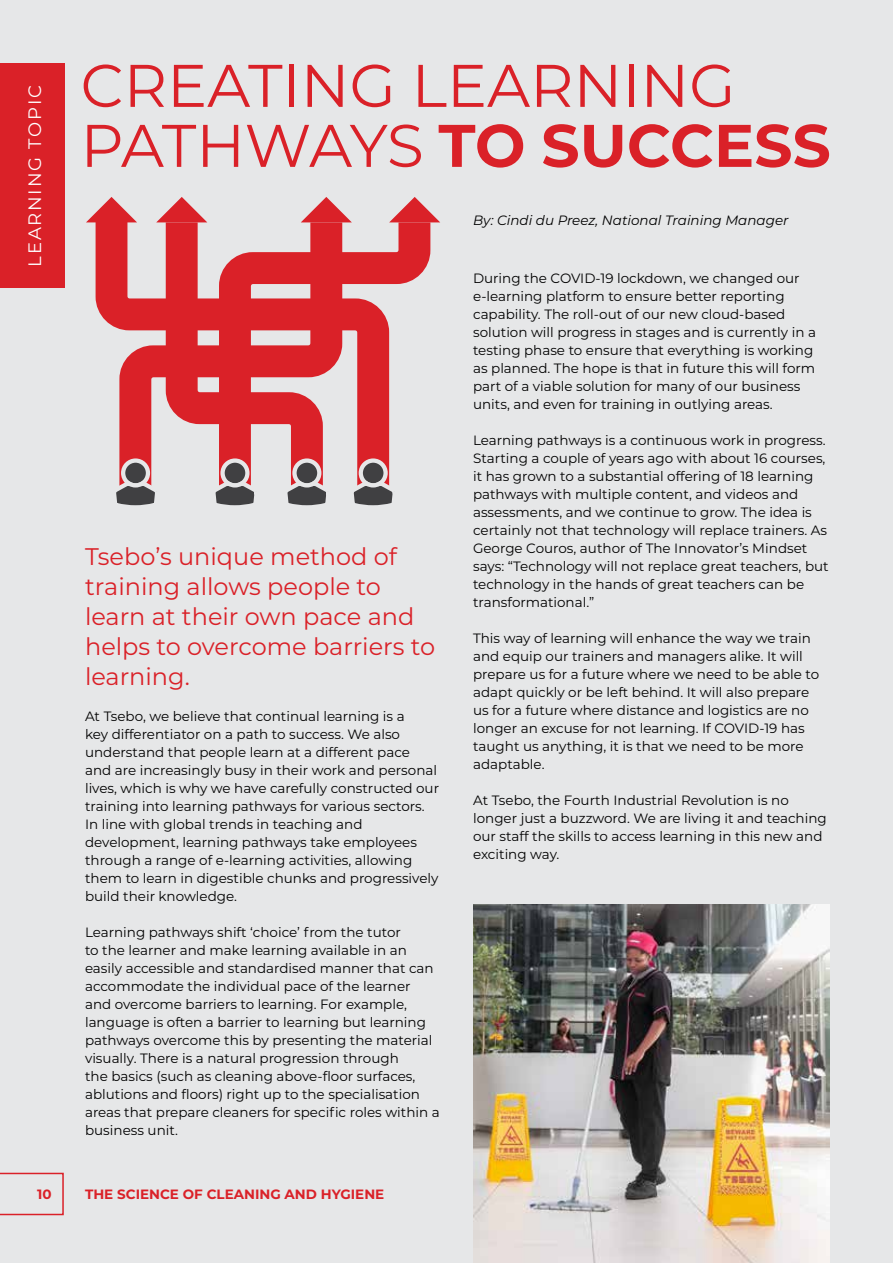
<style>
.page{position:relative;width:893px;height:1263px;background:#e6e7e8}
.page>*{position:absolute;margin:0;border:0;box-sizing:border-box;transform-origin:0 0}
.t1{font:60px/60px "Montserrat";color:#da2128}
.t2{font:24px/30px "Montserrat";color:#da2128}
.t3{font:18px "Montserrat";letter-spacing:.1em;color:#fff}
.t4{font:13.5px/18px "Montserrat";color:#000}
.t5{font:italic 13.5px "Montserrat";color:#000}
.t6{font:700 13.5px "Montserrat";color:#da2128}
.s1{font-weight:700}
</style>
<div class="page">
<svg style="left:0;top:1173px;width:64px;height:42px"></svg>
<img style="left:473px;top:904px;width:356px;height:359px">
<div style="left:0;top:64px;width:64px;height:224px;background:#da2128"></div>
<svg style="left:86px;top:222px;width:64px;height:255px"></svg>
<svg style="left:150px;top:222px;width:53px;height:255px"></svg>
<svg style="left:203px;top:222px;width:237px;height:255px"></svg>
<svg style="left:86px;top:197px;width:51px;height:25px"></svg>
<svg style="left:156px;top:197px;width:51px;height:25px"></svg>
<svg style="left:301px;top:197px;width:51px;height:25px"></svg>
<svg style="left:389px;top:197px;width:51px;height:25px"></svg>
<div style="left:123px;top:461px;width:25px;height:24px;background:#404042;border-radius:50%"></div>
<div style="left:121px;top:458px;width:29px;height:29px;border:4px solid #e6e7e8;border-radius:50%"></div>
<svg style="left:116px;top:477px;width:39px;height:29px"></svg>
<div style="left:223px;top:461px;width:24px;height:24px;background:#404042;border-radius:50%"></div>
<div style="left:220px;top:458px;width:30px;height:29px;border:4px solid #e6e7e8;border-radius:50%"></div>
<svg style="left:215px;top:477px;width:40px;height:29px"></svg>
<div style="left:294px;top:461px;width:25px;height:24px;background:#404042;border-radius:50%"></div>
<div style="left:292px;top:458px;width:29px;height:29px;border:4px solid #e6e7e8;border-radius:50%"></div>
<svg style="left:287px;top:477px;width:39px;height:29px"></svg>
<div style="left:361px;top:461px;width:25px;height:24px;background:#404042;border-radius:50%"></div>
<div style="left:359px;top:458px;width:29px;height:29px;border:4px solid #e6e7e8;border-radius:50%"></div>
<svg style="left:353px;top:477px;width:40px;height:29px"></svg>
<h3 class="t3" style="left:23px;top:267px;width:183px;rotate:-90deg">LEARNING TOPIC</h3>
<h1 class="t1" style="left:81px;top:53px;width:752px">CREATING LEARNING<br>PATHWAYS <span class="s1">TO SUCCESS</span></h1>
<h2 class="t2" style="left:85px;top:541px;width:352px">Tsebo’s unique method of training allows people to learn at their own pace and helps to overcome barriers to learning.</h2>
<p class="t4" style="left:85px;top:707px;width:356px">At Tsebo, we believe that continual learning is a<br>key differentiator on a path to success. We also understand that people learn at a different pace and are increasingly busy in their work and personal lives, which is why we have carefully constructed our training into learning pathways for various sectors.<br>In line with global trends in teaching and development, learning pathways take employees through a range of e-learning activities, allowing them to learn in digestible chunks and progressively build their knowledge.</p>
<p class="t4" style="left:85px;top:923px;width:356px">Learning pathways shift ‘choice’ from the tutor<br>to the learner and make learning available in an easily accessible and standardised manner that can accommodate the individual pace of the learner and overcome barriers to learning. For example, language is often a barrier to learning but learning pathways overcome this by presenting the material visually. There is a natural progression through<br>the basics (such as cleaning above-floor surfaces, ablutions and floors) right up to the specialisation areas that prepare cleaners for specific roles within a business unit.</p>
<p class="t5" style="left:473px;top:211px;width:317px">By: Cindi du Preez, National Training Manager</p>
<p class="t4" style="left:473px;top:269px;width:344px">During the COVID-19 lockdown, we changed our e-learning platform to ensure better reporting capability. The roll-out of our new cloud-based solution will progress in stages and is currently in a testing phase to ensure that everything is working as planned. The hope is that in future this will form part of a viable solution for many of our business units, and even for training in outlying areas.</p>
<p class="t4" style="left:473px;top:431px;width:357px">Learning pathways is a continuous work in progress.<br>Starting a couple of years ago with about 16 courses, it has grown to a substantial offering of 18 learning pathways with multiple content, and videos and assessments, and we continue to grow. The idea is certainly not that technology will replace trainers. As George Couros, author of The Innovator’s Mindset says: “Technology will not replace great teachers, but technology in the hands of great teachers can be transformational.”</p>
<p class="t4" style="left:473px;top:629px;width:348px">This way of learning will enhance the way we train and equip our trainers and managers alike. It will prepare us for a future where we need to be able to adapt quickly or be left behind. It will also prepare us for a future where distance and logistics are no longer an excuse for not learning. If COVID-19 has taught us anything, it is that we need to be more adaptable.</p>
<p class="t4" style="left:473px;top:791px;width:355px">At Tsebo, the Fourth Industrial Revolution is no longer just a buzzword. We are living it and teaching our staff the skills to access learning in this new and exciting way.</p>
<p class="t6" style="left:37px;top:1184px;width:16px">10</p>
<p class="t6" style="left:85px;top:1184px;width:301px">THE SCIENCE OF CLEANING AND HYGIENE</p>
</div>
